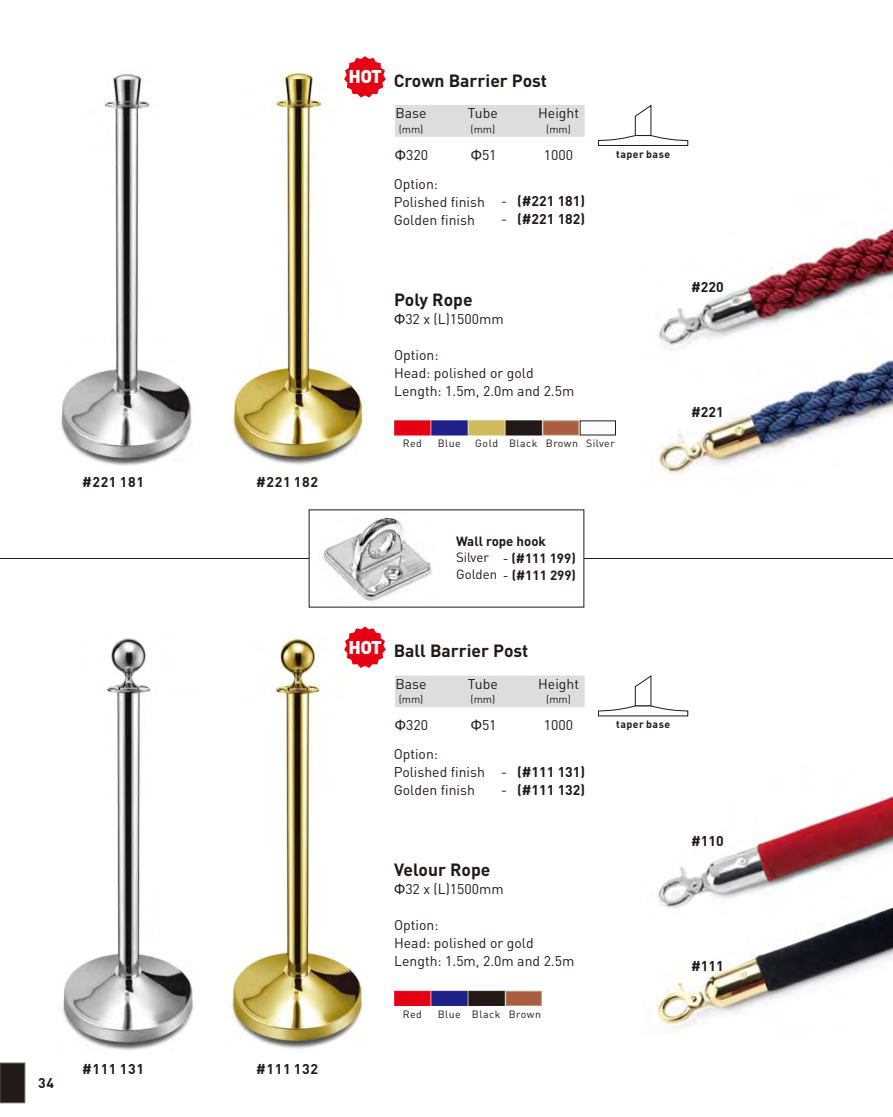
<style>
.page{position:relative;width:893px;height:1117px;background:#fff}
.page>*{position:absolute;margin:0;border:0;box-sizing:border-box;transform-origin:0 0}
.t1{font:900 18.38px "DIN Pro";letter-spacing:-.045em;color:#fff}
.t2{font:700 17.5px "DIN Pro";color:#231916}
.t3{font:14px/17.8px "DIN Pro";color:#231916}
.t4{font:700 14px "DIN Pro";color:#231916}
.t5{font:700 13.3px "DIN Pro";color:#231916}
.t6{font:13.3px/17.3px "DIN Pro";color:#231916}
.t7{font:10.5px "DIN Pro";letter-spacing:.05em;color:#231916}
.t8{font:700 10.5px "DIN Pro";letter-spacing:.045em;color:#231916}
.s1{font-family:"Arial"}
.s2{font-weight:400}
.s3{font-weight:700}
</style>
<div class="page">
<img style="left:657px;top:227px;width:236px;height:247px">
<img style="left:641px;top:710px;width:252px;height:324px">
<hr style="left:0;top:558px;width:893px;height:1px;background:#231916">
<div style="left:309px;top:509px;width:275px;height:98px;background:#fff"></div>
<img style="left:60px;top:74px;width:132px;height:391px">
<img style="left:233px;top:71px;width:130px;height:394px">
<img style="left:232px;top:638px;width:131px;height:411px">
<img style="left:323px;top:517px;width:109px;height:84px">
<img style="left:62px;top:638px;width:131px;height:412px">
<svg style="left:598px;top:105px;width:90px;height:41px"></svg>
<div style="left:395px;top:420px;width:35px;height:15px;background:#e60013;border:1px solid #e60013"></div>
<div style="left:432px;top:420px;width:35px;height:15px;background:#1e2188;border:1px solid #1e2188"></div>
<div style="left:469px;top:420px;width:35px;height:15px;background:#cfba5d;border:1px solid #cfba5d"></div>
<div style="left:506px;top:420px;width:35px;height:15px;background:#231916;border:1px solid #231916"></div>
<div style="left:543px;top:420px;width:36px;height:15px;background:#aa5d40;border:1px solid #b29973"></div>
<div style="left:580px;top:420px;width:36px;height:15px;background:#fbfbfb"></div>
<svg style="left:344px;top:56px;width:42px;height:41px"></svg>
<div style="left:395px;top:105px;width:189px;height:32px;background:#dcdddd"></div>
<svg style="left:598px;top:675px;width:90px;height:41px"></svg>
<div style="left:395px;top:990px;width:35px;height:15px;background:#e60013;border:1px solid #e60013"></div>
<div style="left:432px;top:990px;width:35px;height:15px;background:#1e2188;border:1px solid #1e2188"></div>
<div style="left:469px;top:990px;width:35px;height:15px;background:#231916;border:1px solid #231916"></div>
<div style="left:506px;top:990px;width:35px;height:15px;background:#aa5d40;border:1px solid #b29973"></div>
<svg style="left:344px;top:626px;width:42px;height:41px"></svg>
<div style="left:395px;top:675px;width:189px;height:32px;background:#dcdddd;border:1px solid #dcdddd"></div>
<div style="left:0;top:1062px;width:25px;height:40px;background:#231916;border:1px solid #595857"></div>
<p class="t4" style="left:82px;top:476px;width:63px">#221 181</p>
<p class="t4" style="left:256px;top:476px;width:63px">#221 182</p>
<p class="t4" style="left:38px;top:1076px;width:17px">34</p>
<p class="t4" style="left:82px;top:1063px;width:63px">#111 131</p>
<p class="t4" style="left:256px;top:1063px;width:63px">#111 132</p>
<h1 class="t1" style="left:349px;top:69px;width:35px">HOT</h1>
<p class="t2" style="left:394px;top:73px;width:155px">Crown Barrier Post</p>
<p class="t3" style="left:395px;top:106px;width:33px">Base</p>
<p class="t7" style="left:399px;top:124px;width:26px">(mm)</p>
<p class="t3" style="left:468px;top:106px;width:31px">Tube</p>
<p class="t7" style="left:471px;top:124px;width:26px">(mm)</p>
<p class="t3" style="left:538px;top:106px;width:42px">Height</p>
<p class="t7" style="left:546px;top:124px;width:26px">(mm)</p>
<p class="t3" style="left:395px;top:147px;width:35px"><span class="s1">Φ</span>320</p>
<p class="t3" style="left:471px;top:147px;width:27px"><span class="s1">Φ</span>51</p>
<p class="t3" style="left:544px;top:147px;width:31px">1000</p>
<p class="t3" style="left:394px;top:176px;width:93px">Option:<br>Polished finish<br>Golden finish</p>
<p class="t4" style="left:501px;top:196px;width:86px"><span class="s2">-</span> (#221 181)</p>
<p class="t4" style="left:501px;top:213px;width:86px"><span class="s2">-</span> (#221 182)</p>
<p class="t8" style="left:616px;top:150px;width:56px">taper base</p>
<p class="t2" style="left:394px;top:292px;width:80px">Poly Rope</p>
<p class="t3" style="left:394px;top:311px;width:111px"><span class="s1">Φ</span>32 x (L)1500mm</p>
<p class="t3" style="left:394px;top:347px;width:182px">Option:<br>Head: polished or gold<br>Length: 1.5m, 2.0m and 2.5m</p>
<p class="t7" style="left:403px;top:439px;width:21px">Red</p>
<p class="t7" style="left:438px;top:439px;width:25px">Blue</p>
<p class="t7" style="left:475px;top:439px;width:141px">Gold Black Brown Silver</p>
<p class="t4" style="left:691px;top:281px;width:34px">#220</p>
<p class="t4" style="left:691px;top:406px;width:34px">#221</p>
<p class="t5" style="left:456px;top:535px;width:91px">Wall rope hook</p>
<p class="t6" style="left:456px;top:550px;width:121px">Silver<br>Golden - <span class="s3">(#111 299)</span></p>
<p class="t5" style="left:503px;top:552px;width:75px"><span class="s2">-</span> (#111 199)</p>
<h1 class="t1" style="left:349px;top:639px;width:35px">HOT</h1>
<p class="t2" style="left:394px;top:643px;width:136px">Ball Barrier Post</p>
<p class="t3" style="left:395px;top:676px;width:33px">Base</p>
<p class="t7" style="left:399px;top:694px;width:26px">(mm)</p>
<p class="t3" style="left:468px;top:676px;width:31px">Tube</p>
<p class="t7" style="left:471px;top:694px;width:26px">(mm)</p>
<p class="t3" style="left:538px;top:676px;width:42px">Height</p>
<p class="t7" style="left:546px;top:694px;width:26px">(mm)</p>
<p class="t3" style="left:395px;top:717px;width:35px"><span class="s1">Φ</span>320</p>
<p class="t3" style="left:471px;top:717px;width:27px"><span class="s1">Φ</span>51</p>
<p class="t3" style="left:544px;top:717px;width:31px">1000</p>
<p class="t3" style="left:394px;top:746px;width:93px">Option:<br>Polished finish<br>Golden finish</p>
<p class="t4" style="left:501px;top:766px;width:86px"><span class="s2">-</span> (#111 131)</p>
<p class="t4" style="left:501px;top:783px;width:86px"><span class="s2">-</span> (#111 132)</p>
<p class="t2" style="left:394px;top:862px;width:98px">Velour Rope</p>
<p class="t3" style="left:394px;top:881px;width:111px"><span class="s1">Φ</span>32 x (L)1500mm</p>
<p class="t3" style="left:394px;top:917px;width:182px">Option:<br>Head: polished or gold<br>Length: 1.5m, 2.0m and 2.5m</p>
<p class="t7" style="left:403px;top:1009px;width:21px">Red</p>
<p class="t7" style="left:438px;top:1009px;width:105px">Blue Black Brown</p>
<p class="t8" style="left:616px;top:720px;width:56px">taper base</p>
<p class="t4" style="left:691px;top:835px;width:34px">#110</p>
<p class="t4" style="left:691px;top:959px;width:34px">#111</p>
</div>
